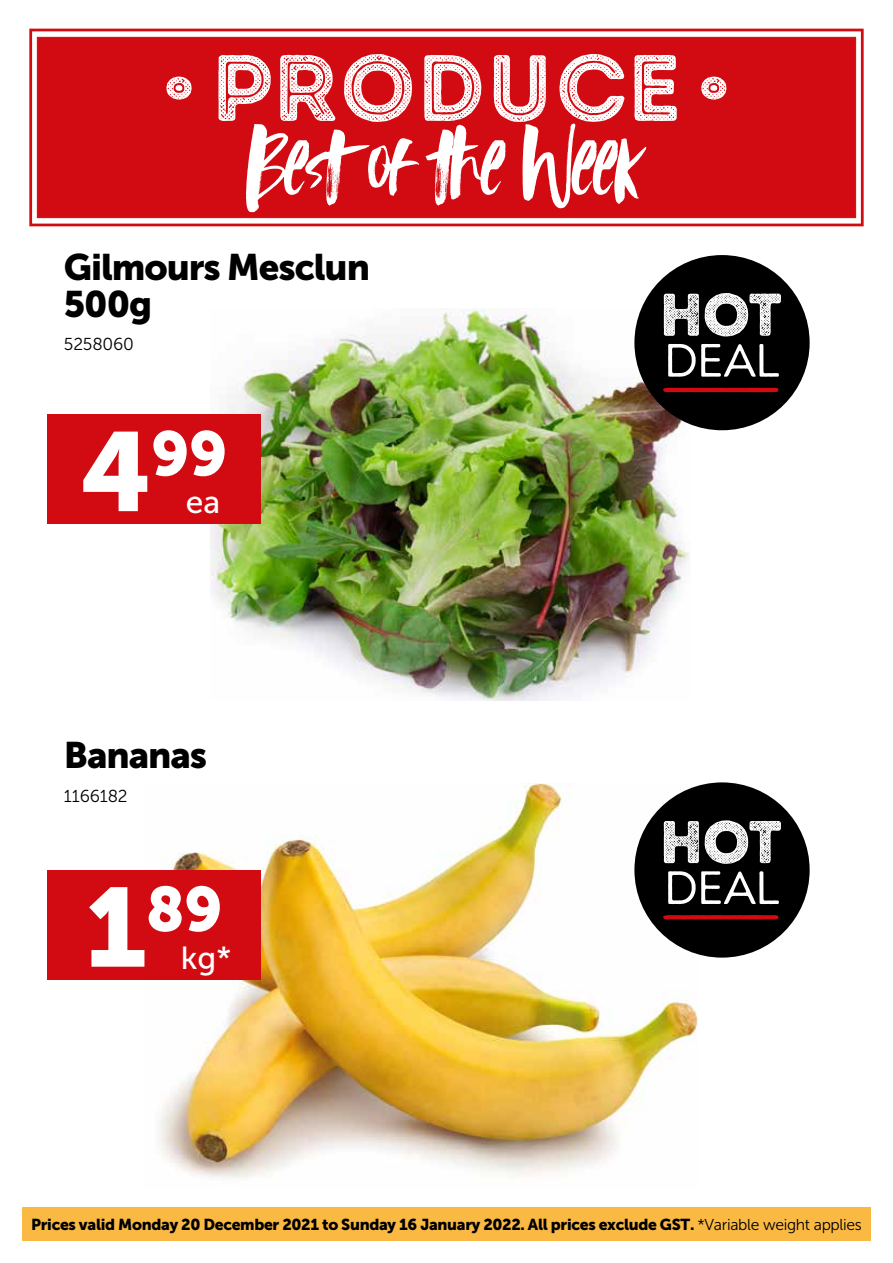
<style>
.page{position:relative;width:893px;height:1263px;background:#fff}
.page>*{position:absolute;margin:0;border:0;box-sizing:border-box;transform-origin:0 0}
.t1{font:62.25px "Museo Sans 900";color:#fff}
.t2{font:36.75px/37px "Museo Sans 900";letter-spacing:-.03em;color:#000}
.t3{font:31.8px "Museo Sans 500";color:#fff}
.t4{font:17.25px "Museo Sans 300";letter-spacing:-.01em;color:#000}
.t5{font:15.75px "Museo Sans 900";letter-spacing:-.02em;color:#000}
.s1{font-size:111.3px}
.s2{font-family:"Museo Sans 300"}
</style>
<div class="page">
<div style="left:22px;top:1207px;width:849px;height:33px;background:#fab943"></div>
<img style="left:211px;top:309px;width:480px;height:392px">
<div style="left:47px;top:414px;width:214px;height:110px;background:#d20a11"></div>
<img style="left:160px;top:783px;width:538px;height:396px">
<div style="left:47px;top:870px;width:214px;height:110px;background:#d20a11"></div>
<div style="left:29px;top:29px;width:835px;height:197px;border:3px solid #d20a11"></div>
<div style="left:37px;top:37px;width:819px;height:181px;background:#d20a11;border:1px solid #d20a11"></div>
<svg style="left:166px;top:54px;width:560px;height:158px"></svg>
<div style="left:634px;top:255px;width:176px;height:175px;background:#000;border-radius:50%"></div>
<svg style="left:664px;top:294px;width:35px;height:42px"></svg>
<svg style="left:705px;top:293px;width:76px;height:43px"></svg>
<svg style="left:668px;top:344px;width:111px;height:33px"></svg>
<svg style="left:663px;top:388px;width:115px;height:4px"></svg>
<div style="left:634px;top:782px;width:176px;height:176px;background:#000;border-radius:50%"></div>
<svg style="left:664px;top:821px;width:35px;height:42px"></svg>
<svg style="left:705px;top:820px;width:76px;height:44px"></svg>
<svg style="left:668px;top:871px;width:111px;height:33px"></svg>
<svg style="left:663px;top:915px;width:115px;height:5px"></svg>
<h2 class="t2" style="left:64px;top:248px;width:308px">Gilmours Mesclun<br>500g</h2>
<p class="t4" style="left:64px;top:335px;width:72px">5258060</p>
<h1 class="t1" style="left:80px;top:418px;width:149px"><span class="s1">4</span>99</h1>
<h3 class="t3" style="left:186px;top:485px;width:36px">ea</h3>
<h2 class="t2" style="left:64px;top:737px;width:145px">Bananas</h2>
<p class="t4" style="left:64px;top:786px;width:65px">1166182</p>
<h1 class="t1" style="left:85px;top:874px;width:139px"><span class="s1">1</span>89</h1>
<h3 class="t3" style="left:181px;top:940px;width:52px">kg*</h3>
<p class="t5" style="left:31px;top:1215px;width:832px">Prices valid Monday 20 December 2021 to Sunday 16 January 2022. All prices exclude GST. <span class="s2">*Variable weight applies</span></p>
</div>
